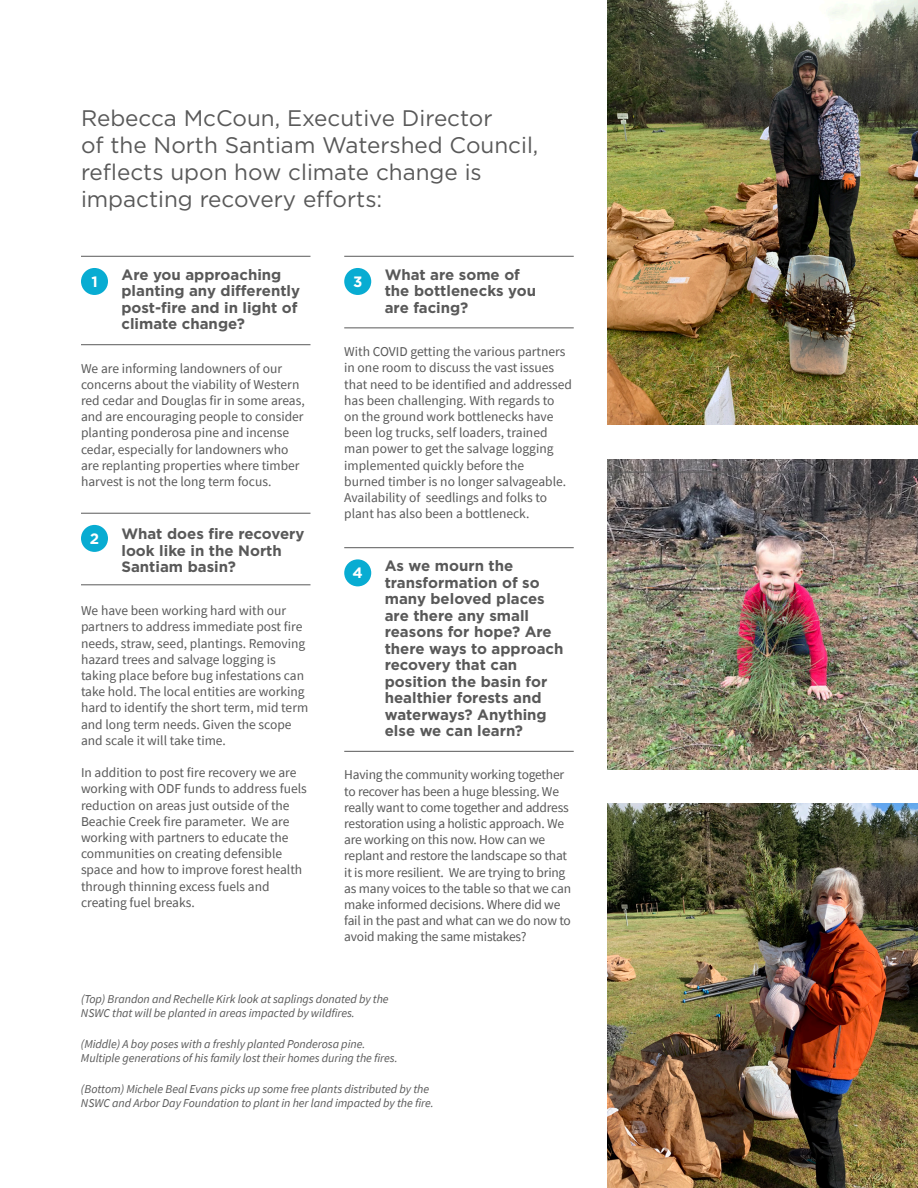
<style>
.page{position:relative;width:918px;height:1188px;background:#fff}
.page>*{position:absolute;margin:0;border:0;box-sizing:border-box;transform-origin:0 0}
.Callout{font:22.5px/27px "Gotham";color:#595959}
.Title_2{font:700 15px/16.5px "Gotham";color:#595959}
.Title_2-2{font:700 15px "Gotham";color:#fff}
.Body{font:13.5px/16.2px "Source Sans Pro";color:#595959}
.Photo_Caption{font:italic 12px/14.4px "Source Sans Pro";letter-spacing:-.005em;color:#595959}
</style>
<div class="page">
<img style="left:608px;top:0;width:310px;height:425px">
<img style="left:608px;top:804px;width:310px;height:384px">
<img style="left:608px;top:459px;width:310px;height:311px">
<div style="left:81px;top:268px;width:27px;height:27px;background:#08acd2;border-radius:50%"></div>
<div style="left:344px;top:559px;width:27px;height:27px;background:#08acd2;border-radius:50%"></div>
<hr style="left:81px;top:256px;width:229px;height:1px;background:#595959">
<hr style="left:344px;top:547px;width:230px;height:1px;background:#595959">
<hr style="left:344px;top:751px;width:230px;height:1px;background:#595959">
<hr style="left:81px;top:344px;width:229px;height:1px;background:#595959">
<div style="left:81px;top:525px;width:27px;height:27px;background:#08acd2;border-radius:50%"></div>
<hr style="left:81px;top:513px;width:229px;height:1px;background:#595959">
<hr style="left:81px;top:585px;width:229px;height:1px;background:#595959">
<div style="left:344px;top:268px;width:27px;height:27px;background:#08acd2;border-radius:50%"></div>
<hr style="left:344px;top:256px;width:230px;height:1px;background:#595959">
<hr style="left:344px;top:328px;width:230px;height:1px;background:#595959">
<hr style="left:608px;top:472px;width:229px;height:1px;background:#595959">
<p class="Callout" style="left:81px;top:104px;width:459px">Rebecca McCoun, Executive Director<br>of the North Santiam Watershed Council, reflects upon how climate change is impacting recovery efforts:</p>
<p class="Title_2" style="left:122px;top:266px;width:180px">Are you approaching planting any differently post-fire and in light of climate change?</p>
<p class="Body" style="left:81px;top:360px;width:225px">We are informing landowners of our concerns about the viability of Western red cedar and Douglas fir in some areas, and are encouraging people to consider planting ponderosa pine and incense cedar, especially for landowners who are replanting properties where timber harvest is not the long term focus.</p>
<p class="Title_2" style="left:122px;top:525px;width:184px">What does fire recovery look like in the North<br>Santiam basin?</p>
<p class="Body" style="left:81px;top:603px;width:229px">We have been working hard with our partners to address immediate post fire needs, straw, seed, plantings. Removing hazard trees and salvage logging is taking place before bug infestations can take hold. The local entities are working hard to identify the short term, mid term and long term needs. Given the scope and scale it will take time.</p>
<p class="Body" style="left:81px;top:765px;width:227px">In addition to post fire recovery we are working with ODF funds to address fuels reduction on areas just outside of the Beachie Creek fire parameter. We are working with partners to educate the communities on creating defensible space and how to improve forest health through thinning excess fuels and creating fuel breaks.</p>
<p class="Title_2-2" style="left:91px;top:271px;width:8px">1</p>
<p class="Title_2-2" style="left:90px;top:528px;width:11px">2</p>
<p class="Title_2" style="left:385px;top:266px;width:153px">What are some of the bottlenecks you are facing?</p>
<p class="Body" style="left:344px;top:344px;width:229px">With COVID getting the various partners in one room to discuss the vast issues that need to be identified and addressed has been challenging. With regards to on the ground work bottlenecks have been log trucks, self loaders, trained man power to get the salvage logging implemented quickly before the<br>burned timber is no longer salvageable.<br>Availability of seedlings and folks to plant has also been a bottleneck.</p>
<p class="Title_2" style="left:385px;top:557px;width:180px">As we mourn the transformation of so many beloved places are there any small reasons for hope? Are there ways to approach recovery that can position the basin for healthier forests and waterways? Anything else we can learn?</p>
<p class="Body" style="left:344px;top:767px;width:228px">Having the community working together to recover has been a huge blessing. We really want to come together and address restoration using a holistic approach. We are working on this now. How can we replant and restore the landscape so that it is more resilient. We are trying to bring as many voices to the table so that we can make informed decisions. Where did we fail in the past and what can we do now to avoid making the same mistakes?</p>
<p class="Title_2-2" style="left:353px;top:271px;width:11px">3</p>
<p class="Title_2-2" style="left:353px;top:563px;width:12px">4</p>
<p class="Photo_Caption" style="left:81px;top:991px;width:309px">(Top) Brandon and Rechelle Kirk look at saplings donated by the<br>NSWC that will be planted in areas impacted by wildfires.</p>
<p class="Photo_Caption" style="left:81px;top:1036px;width:318px">(Middle) A boy poses with a freshly planted Ponderosa pine.<br>Multiple generations of his family lost their homes during the fires.</p>
<p class="Photo_Caption" style="left:81px;top:1081px;width:354px">(Bottom) Michele Beal Evans picks up some free plants distributed by the<br>NSWC and Arbor Day Foundation to plant in her land impacted by the fire.</p>
</div>
